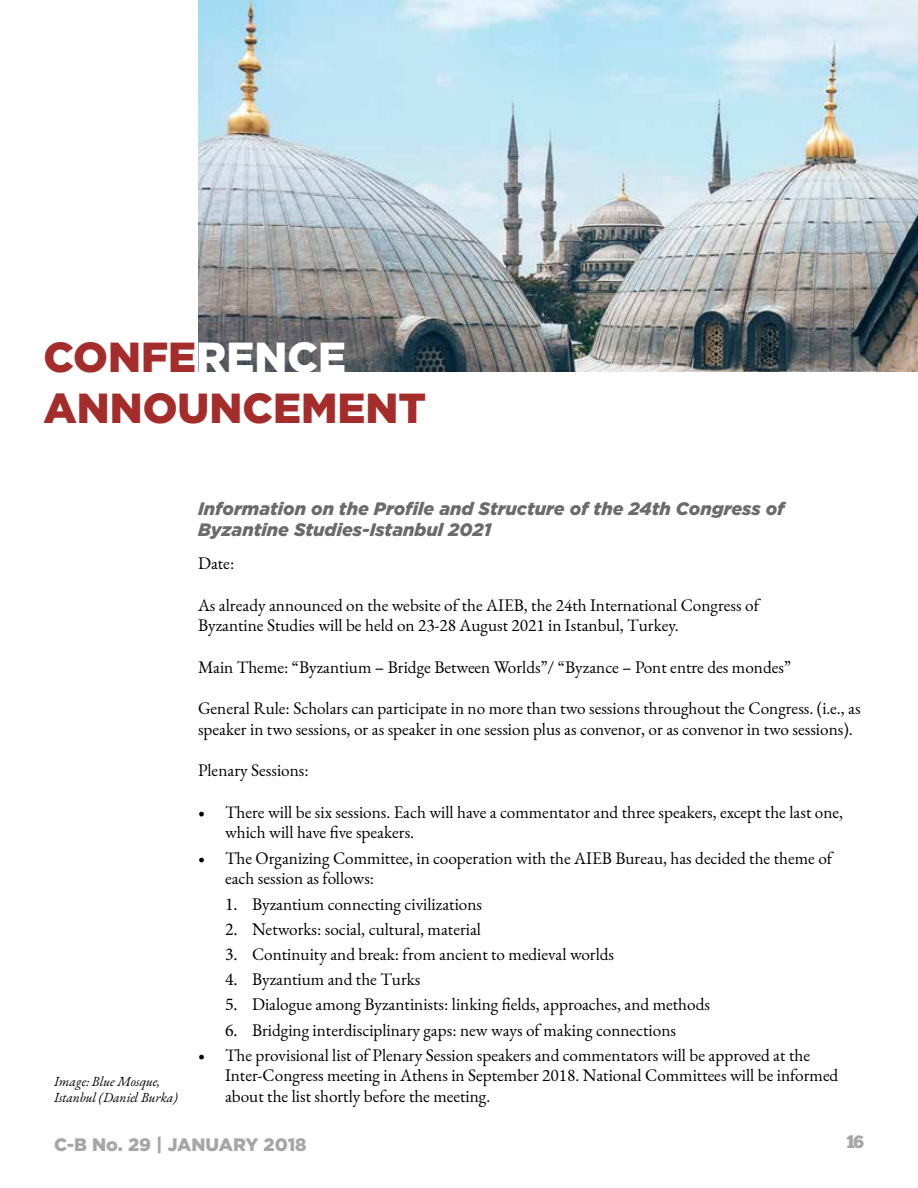
<style>
.page{position:relative;width:918px;height:1188px;background:#fff}
.page>*{position:absolute;margin:0;border:0;box-sizing:border-box;transform-origin:0 0}
.t1{font:900 42px/50.4px "Gotham";color:#a42c2a}
.t2{font:italic 900 18px/21.6px "Gotham";color:#6b6b6b}
.t3{font:900 18px "Gotham";color:#a6a6a6}
.t4{font:18px "Chunk Five";color:#a6a6a6}
.t5{font:17.25px/20.7px "EB Garamond";color:#000}
.t6{font:italic 13.5px/16.2px "EB Garamond";color:#000}
.s1{color:#fff}
.s2{font-family:"Minion Pro";font-size:18px}
</style>
<div class="page">
<img style="left:198px;top:0;width:720px;height:372px">
<h1 class="t1" style="left:43px;top:331px;width:384px">CONFE<span class="s1">RENCE<br></span>ANNOUNCEMENT</h1>
<p class="t6" style="left:54px;top:1073px;width:125px">Image: Blue Mosque,<br>Istanbul (Daniel Burka)</p>
<p class="t2" style="left:198px;top:497px;width:588px">Information on the Profile and Structure of the 24th Congress of<br>Byzantine Studies-Istanbul 2021</p>
<p class="t5" style="left:198px;top:553px;width:38px">Date:</p>
<p class="t5" style="left:198px;top:595px;width:563px">As already announced on the website of the AIEB, the 24th International Congress of<br>Byzantine Studies will be held on 23-28 August 2021 in Istanbul, Turkey.</p>
<p class="t5" style="left:198px;top:657px;width:595px">Main Theme: “Byzantium – Bridge Between Worlds”/ “Byzance – Pont entre des mondes”</p>
<p class="t5" style="left:198px;top:698px;width:664px">General Rule: Scholars can participate in no more than two sessions throughout the Congress. (i.e., as speaker in two sessions, or as speaker in one session plus as convenor, or as convenor in two sessions).</p>
<p class="t5" style="left:198px;top:760px;width:112px">Plenary Sessions:</p>
<p class="t5" style="left:225px;top:802px;width:620px;text-indent:-27px"><span class="s2">•</span> There will be six sessions. Each will have a commentator and three speakers, except the last one, which will have five speakers.</p>
<p class="t5" style="left:225px;top:848px;width:609px;text-indent:-27px"><span class="s2">•</span> The Organizing Committee, in cooperation with the AIEB Bureau, has decided the theme of each session as follows:</p>
<p class="t5" style="left:225px;top:894px;width:259px"><span class="s2">1.</span> Byzantium connecting civilizations</p>
<p class="t5" style="left:225px;top:919px;width:258px"><span class="s2">2.</span> Networks: social, cultural, material</p>
<p class="t5" style="left:225px;top:944px;width:391px"><span class="s2">3.</span> Continuity and break: from ancient to medieval worlds</p>
<p class="t5" style="left:225px;top:969px;width:197px"><span class="s2">4.</span> Byzantium and the Turks</p>
<p class="t5" style="left:225px;top:994px;width:486px"><span class="s2">5.</span> Dialogue among Byzantinists: linking fields, approaches, and methods</p>
<p class="t5" style="left:225px;top:1020px;width:453px"><span class="s2">6.</span> Bridging interdisciplinary gaps: new ways of making connections</p>
<p class="t5" style="left:225px;top:1045px;width:615px;text-indent:-27px"><span class="s2">•</span> The provisional list of Plenary Session speakers and commentators will be approved at the<br>Inter-Congress meeting in Athens in September 2018. National Committees will be informed about the list shortly before the meeting.</p>
<p class="t3" style="left:54px;top:1134px;width:254px">C-B No. 29 | JANUARY 2018</p>
<p class="t4" style="left:846px;top:1133px;width:20px">16</p>
</div>
